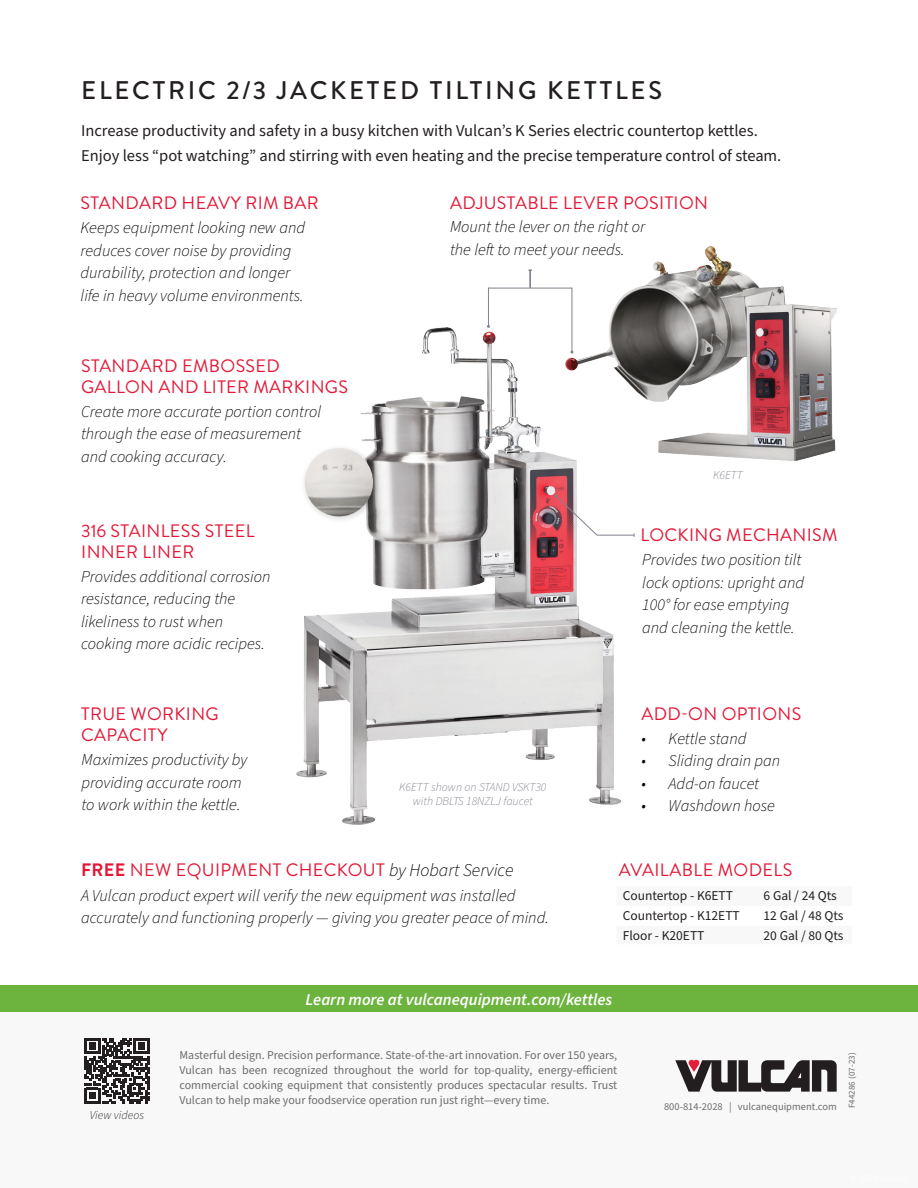
<style>
.page{position:relative;width:918px;height:1188px;background:#fff}
.page>*{position:absolute;margin:0;border:0;box-sizing:border-box;transform-origin:0 0}
.Page_2_Header{font:500 25.5px "Brandon Grotesque";letter-spacing:.11em;color:#231f20}
.Page_2_Red_Feature_callout{font:18px/21px "Brandon Grotesque";letter-spacing:.02em;color:#e31837}
.Page_2_Italic_Benefit{font:italic 300 16.5px/22.5px "Source Sans Pro";color:#020304}
.Page_2_body{font:16.5px/25.5px "Source Sans Pro";color:#231f20}
.t1{font:italic 600 16.5px "Source Sans Pro";color:#fff}
.Page_2_Available_Models_in_chart{font:13.5px "Source Sans Pro";color:#231f20}
.Page_2_Footer{font:12px/15px "Source Sans Pro";color:#6c6d6d;text-align:justify}
.Page_2_Photo_caption{font:italic 300 12px/14.4px "Source Sans Pro";color:#83808f;text-align:center}
.Page_2_Photo_caption-2{font:italic 300 12px "Source Sans Pro";color:#231f20}
.Page_2_phone_and_website{font:10.5px "Source Sans Pro";color:#6c6d6d}
.Page_2_Form_number{font:9px "Source Sans Pro";letter-spacing:.01em;color:#6c6d6d}
.s1{font-weight:700}
.s2{font-family:"Source Sans Pro";font-weight:300;font-style:italic;color:#020304}
</style>
<div class="page">
<img style="left:297px;top:327px;width:323px;height:498px">
<div style="left:0;top:999px;width:918px;height:189px;background:#f8f8f9"></div>
<svg style="left:84px;top:1038px;width:66px;height:65px"></svg>
<svg style="left:675px;top:1059px;width:162px;height:33px"></svg>
<div style="left:0;top:986px;width:918px;height:26px;background:#6db43f"></div>
<hr style="left:617px;top:943px;width:141px;height:1px;background:#f8f8f9">
<hr style="left:758px;top:943px;width:94px;height:1px;background:#f8f8f9">
<img style="left:566px;top:246px;width:271px;height:248px">
<svg style="left:529px;top:270px;width:3px;height:18px"></svg>
<hr style="left:488px;top:288px;width:84px;height:1px;background:#83808f">
<hr style="left:488px;top:288px;width:1px;height:38px;background:#83808f">
<hr style="left:572px;top:288px;width:1px;height:64px;background:#83808f">
<div style="left:300px;top:444px;width:81px;height:80px;background:#231f20;opacity:.2"></div>
<img style="left:304px;top:448px;width:70px;height:69px">
<svg style="left:554px;top:494px;width:81px;height:43px"></svg>
<p class="Page_2_Header" style="left:81px;top:72px;width:582px">ELECTRIC 2/3 JACKETED TILTING KETTLES</p>
<p class="Page_2_body" style="left:81px;top:118px;width:702px">Increase productivity and safety in a busy kitchen with Vulcan’s K Series electric countertop kettles.<br>Enjoy less “pot watching” and stirring with even heating and the precise temperature control of steam.</p>
<p class="Page_2_Red_Feature_callout" style="left:81px;top:193px;width:240px">STANDARD HEAVY RIM BAR</p>
<p class="Page_2_Italic_Benefit" style="left:81px;top:217px;width:226px">Keeps equipment looking new and reduces cover noise by providing durability, protection and longer life in heavy volume environments.</p>
<p class="Page_2_Red_Feature_callout" style="left:81px;top:356px;width:269px">STANDARD EMBOSSED<br>GALLON AND LITER MARKINGS</p>
<p class="Page_2_Italic_Benefit" style="left:81px;top:401px;width:242px">Create more accurate portion control through the ease of measurement and cooking accuracy.</p>
<p class="Page_2_Red_Feature_callout" style="left:81px;top:520px;width:175px">316 STAINLESS STEEL<br>INNER LINER</p>
<p class="Page_2_Italic_Benefit" style="left:81px;top:565px;width:191px">Provides additional corrosion resistance, reducing the likeliness to rust when cooking more acidic recipes.</p>
<p class="Page_2_Red_Feature_callout" style="left:81px;top:703px;width:139px">TRUE WORKING<br>CAPACITY</p>
<p class="Page_2_Italic_Benefit" style="left:82px;top:749px;width:167px">Maximizes productivity by providing accurate room to work within the kettle.</p>
<p class="Page_2_Red_Feature_callout" style="left:450px;top:192px;width:260px">ADJUSTABLE LEVER POSITION</p>
<p class="Page_2_Italic_Benefit" style="left:450px;top:216px;width:197px">Mount the lever on the right or the left to meet your needs.</p>
<p class="Page_2_Photo_caption" style="left:713px;top:468px;width:31px">K6ETT</p>
<p class="Page_2_Photo_caption" style="left:399px;top:780px;width:149px">K6ETT shown on STAND VSKT30 with DBLTS 18NZLJ faucet</p>
<p class="Page_2_Red_Feature_callout" style="left:640px;top:525px;width:199px">LOCKING MECHANISM</p>
<p class="Page_2_Italic_Benefit" style="left:642px;top:549px;width:163px">Provides two position tilt lock options: upright and<br>100° for ease emptying and cleaning the kettle.</p>
<p class="Page_2_Red_Feature_callout" style="left:641px;top:703px;width:162px">ADD-ON OPTIONS</p>
<p class="Page_2_Italic_Benefit" style="left:642px;top:728px;width:106px">• Kettle stand</p>
<p class="Page_2_Italic_Benefit" style="left:642px;top:750px;width:140px">• Sliding drain pan</p>
<p class="Page_2_Italic_Benefit" style="left:642px;top:773px;width:119px">• Add-on faucet</p>
<p class="Page_2_Italic_Benefit" style="left:642px;top:795px;width:135px">• Washdown hose</p>
<p class="Page_2_Red_Feature_callout" style="left:81px;top:860px;width:434px"><span class="s1">FREE</span> NEW EQUIPMENT CHECKOUT <span class="s2">by Hobart Service</span></p>
<p class="Page_2_Italic_Benefit" style="left:81px;top:885px;width:469px">A Vulcan product expert will verify the new equipment was installed accurately and functioning properly — giving you greater peace of mind.</p>
<p class="Page_2_Red_Feature_callout" style="left:619px;top:860px;width:175px">AVAILABLE MODELS</p>
<p class="Page_2_Available_Models_in_chart" style="left:623px;top:887px;width:112px">Countertop - K6ETT</p>
<p class="Page_2_Available_Models_in_chart" style="left:764px;top:887px;width:75px">6 Gal / 24 Qts</p>
<p class="Page_2_Available_Models_in_chart" style="left:623px;top:906px;width:119px">Countertop - K12ETT</p>
<p class="Page_2_Available_Models_in_chart" style="left:764px;top:906px;width:81px">12 Gal / 48 Qts</p>
<p class="Page_2_Available_Models_in_chart" style="left:623px;top:926px;width:83px">Floor - K20ETT</p>
<p class="Page_2_Available_Models_in_chart" style="left:764px;top:926px;width:81px">20 Gal / 80 Qts</p>
<p class="Page_2_Photo_caption-2" style="left:90px;top:1107px;width:56px">View videos</p>
<p class="t1" style="left:306px;top:988px;width:308px">Learn more at vulcanequipment.com/kettles</p>
<p class="Page_2_Footer" style="left:180px;top:1048px;width:439px">Masterful design. Precision performance. State-of-the-art innovation. For over 150 years, Vulcan has been recognized throughout the world for top-quality, energy-efficient commercial cooking equipment that consistently produces spectacular results. Trust Vulcan to help make your foodservice operation run just right—every time.</p>
<p class="Page_2_phone_and_website" style="left:664px;top:1100px;width:174px">800-814-2028 | vulcanequipment.com</p>
<p class="Page_2_Form_number" style="left:846px;top:1108px;width:57px;rotate:-90deg">F44286 (07-23)</p>
</div>
